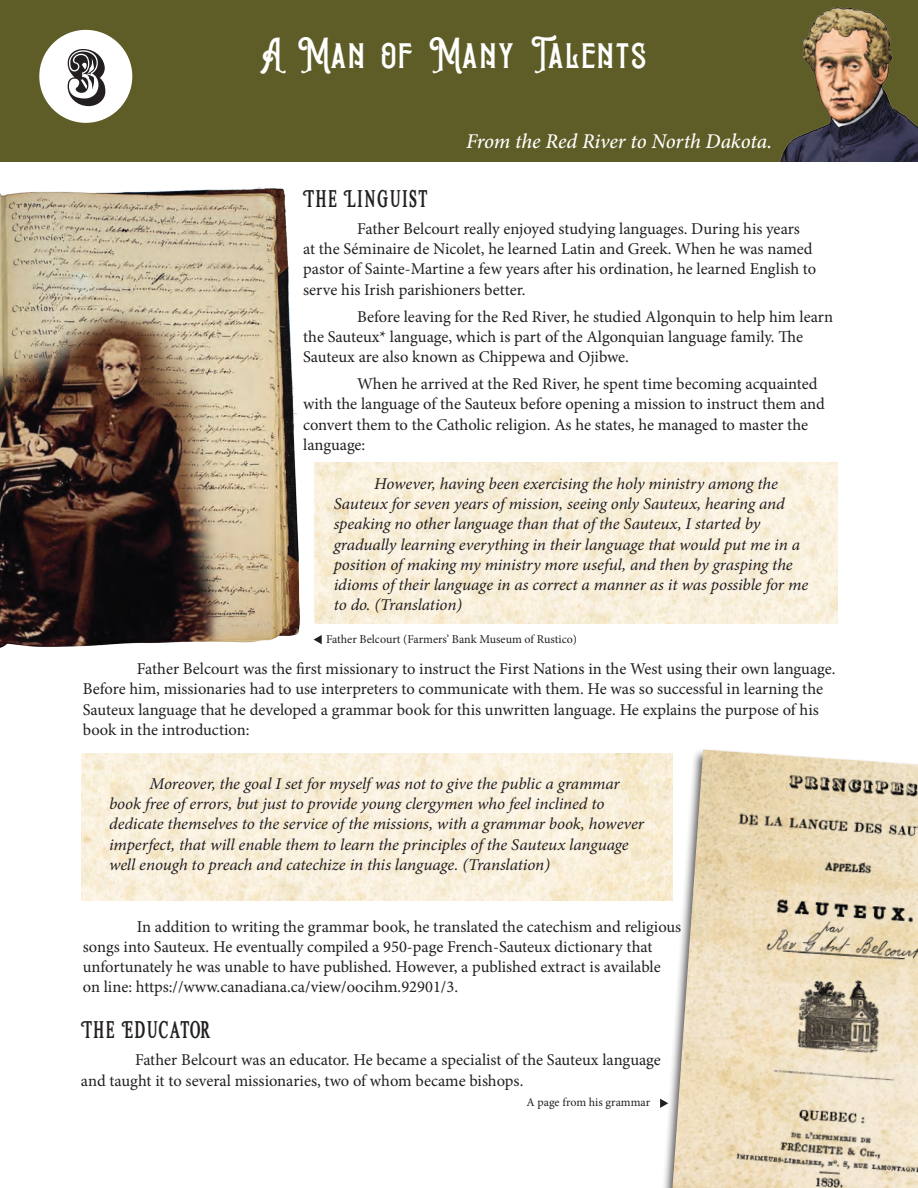
<style>
.page{position:relative;width:918px;height:1188px;background:#fff}
.page>*{position:absolute;margin:0;border:0;box-sizing:border-box;transform-origin:0 0}
.t1{font:75px "Rosewood Std";color:#231f20}
.t2{font:33px "White Castle";letter-spacing:.05em;color:#fff}
.t3{font:24px "Euphoria Serif";letter-spacing:-.005em;color:#231f20}
.t4{font:24px "Euphoria Serif";letter-spacing:.025em;color:#231f20}
.t5{font:italic 500 21px "Minion Pro";letter-spacing:-.01em;color:#fff}
.t6{font:16.5px/20.2px "Minion Pro";color:#231f20}
.t7{font:italic 16.5px/20.2px "Minion Pro";letter-spacing:-.01em;color:#231f20}
.t8{font:12px "Minion Pro";letter-spacing:-.005em;color:#231f20}
</style>
<div class="page">
<img style="left:314px;top:462px;width:523px;height:161px">
<img style="left:81px;top:753px;width:578px;height:148px">
<div style="left:0;top:0;width:918px;height:162px;background:#5e5d27"></div>
<img style="left:779px;top:7px;width:139px;height:155px">
<div style="left:39px;top:30px;width:93px;height:93px;background:#fff;border-radius:50%"></div>
<img style="left:0;top:187px;width:300px;height:461px">
<div style="left:659px;top:748px;width:259px;height:440px;background:#231f20;opacity:.75"></div>
<img style="left:670px;top:750px;width:248px;height:438px">
<svg style="left:314px;top:635px;width:8px;height:9px"></svg>
<svg style="left:660px;top:1099px;width:8px;height:9px"></svg>
<h1 class="t1" style="left:63px;top:33px;width:42px">3</h1>
<h2 class="t2" style="left:261px;top:30px;width:388px">A Man of Many Talents</h2>
<p class="t5" style="left:466px;top:127px;width:308px">From the Red River to North Dakota.</p>
<h3 class="t4" style="left:303px;top:186px;width:127px">THE LINGUIST</h3>
<p class="t6" style="left:303px;top:219px;width:515px;text-indent:54px">Father Belcourt really enjoyed studying languages. During his years<br>at the Séminaire de Nicolet, he learned Latin and Greek. When he was named pastor of Sainte-Martine a few years after his ordination, he learned English to serve his Irish parishioners better.</p>
<p class="t6" style="left:303px;top:306px;width:532px;text-indent:54px">Before leaving for the Red River, he studied Algonquin to help him learn the Sauteux* language, which is part of the Algonquian language family. The<br>Sauteux are also known as Chippewa and Ojibwe.</p>
<p class="t6" style="left:303px;top:374px;width:523px;text-indent:54px">When he arrived at the Red River, he spent time becoming acquainted with the language of the Sauteux before opening a mission to instruct them and convert them to the Catholic religion. As he states, he managed to master the language:</p>
<p class="t7" style="left:334px;top:473px;width:476px;text-indent:41px">However, having been exercising the holy ministry among the Sauteux for seven years of mission, seeing only Sauteux, hearing and speaking no other language than that of the Sauteux, I started by gradually learning everything in their language that would put me in a position of making my ministry more useful, and then by grasping the idioms of their language in as correct a manner as it was possible for me to do. (Translation)</p>
<p class="t8" style="left:326px;top:631px;width:253px">Father Belcourt (Farmers’ Bank Museum of Rustico)</p>
<p class="t6" style="left:83px;top:659px;width:754px;text-indent:54px">Father Belcourt was the first missionary to instruct the First Nations in the West using their own language.<br>Before him, missionaries had to use interpreters to communicate with them. He was so successful in learning the Sauteux language that he developed a grammar book for this unwritten language. He explains the purpose of his book in the introduction:</p>
<p class="t7" style="left:109px;top:774px;width:537px;text-indent:41px">Moreover, the goal I set for myself was not to give the public a grammar book free of errors, but just to provide young clergymen who feel inclined to dedicate themselves to the service of the missions, with a grammar book, however imperfect, that will enable them to learn the principles of the Sauteux language well enough to preach and catechize in this language. (Translation)</p>
<p class="t6" style="left:83px;top:916px;width:600px;text-indent:54px">In addition to writing the grammar book, he translated the catechism and religious songs into Sauteux. He eventually compiled a 950-page French-Sauteux dictionary that unfortunately he was unable to have published. However, a published extract is available on line: https://www.canadiana.ca/view/oocihm.92901/3.</p>
<h3 class="t3" style="left:81px;top:1017px;width:132px">THE EDUCATOR</h3>
<p class="t6" style="left:81px;top:1050px;width:581px;text-indent:54px">Father Belcourt was an educator. He became a specialist of the Sauteux language and taught it to several missionaries, two of whom became bishops.</p>
<p class="t8" style="left:526px;top:1094px;width:125px">A page from his grammar</p>
</div>
